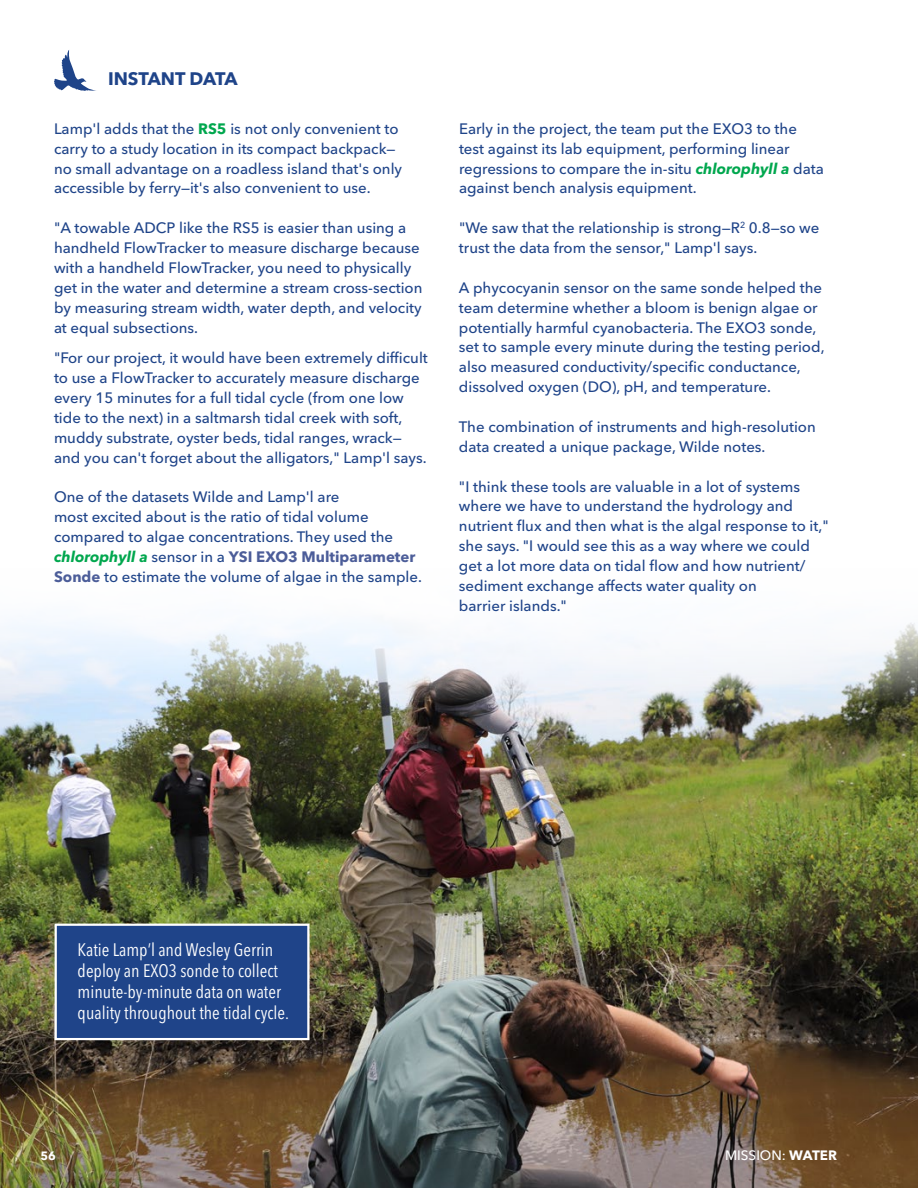
<style>
.page{position:relative;width:918px;height:1188px;background:#fff}
.page>*{position:absolute;margin:0;border:0;box-sizing:border-box;transform-origin:0 0}
.t1{font:condensed 18px/21px "Avenir Next LT Pro";color:#fff}
.t2{font:700 18px "Avenir Next LT Pro";letter-spacing:-.01em;color:#1f4489}
.t3{font:500 15px/19.8px "Avenir Next LT Pro";color:#1f4489}
.t4{font:500 13.5px "Avenir Next LT Pro";color:#fff}
.t5{font:700 12px "Avenir Next LT Pro";color:#fff}
.s1{font-weight:700;color:#00a74e}
.s2{font-weight:700;font-style:italic;color:#00a74e}
.s3{font-weight:700;color:#4c5d99}
.s4{font-weight:700}
</style>
<div class="page">
<img style="left:0;top:622px;width:918px;height:566px">
<div style="left:55px;top:924px;width:255px;height:116px;background:#1f4489;border:2px solid #fff"></div>
<svg style="left:54px;top:50px;width:42px;height:41px"></svg>
<p class="t2" style="left:108px;top:68px;width:131px">INSTANT DATA</p>
<p class="t3" style="left:54px;top:119px;width:350px">Lamp'l adds that the <span class="s1">RS5</span> is not only convenient to carry to a study location in its compact backpack— no small advantage on a roadless island that's only accessible by ferry—it's also convenient to use.</p>
<p class="t3" style="left:54px;top:218px;width:370px">"A towable ADCP like the RS5 is easier than using a handheld FlowTracker to measure discharge because with a handheld FlowTracker, you need to physically get in the water and determine a stream cross-section by measuring stream width, water depth, and velocity at equal subsections.</p>
<p class="t3" style="left:54px;top:348px;width:375px">"For our project, it would have been extremely difficult to use a FlowTracker to accurately measure discharge every 15 minutes for a full tidal cycle (from one low tide to the next) in a saltmarsh tidal creek with soft, muddy substrate, oyster beds, tidal ranges, wrack— and you can't forget about the alligators," Lamp'l says.</p>
<p class="t3" style="left:54px;top:487px;width:369px">One of the datasets Wilde and Lamp'l are<br>most excited about is the ratio of tidal volume compared to algae concentrations. They used the <span class="s2">chlorophyll a</span> sensor in a <span class="s3">YSI EXO3 Multiparameter Sonde</span> to estimate the volume of algae in the sample.</p>
<p class="t3" style="left:459px;top:119px;width:366px">Early in the project, the team put the EXO3 to the test against its lab equipment, performing linear regressions to compare the in-situ <span class="s2">chlorophyll a</span> data against bench analysis equipment.</p>
<p class="t3" style="left:459px;top:218px;width:362px">"We saw that the relationship is strong—R<sup>2</sup> 0.8—so we trust the data from the sensor," Lamp'l says.</p>
<p class="t3" style="left:459px;top:278px;width:367px">A phycocyanin sensor on the same sonde helped the team determine whether a bloom is benign algae or potentially harmful cyanobacteria. The EXO3 sonde, set to sample every minute during the testing period, also measured conductivity/specific conductance, dissolved oxygen (DO), pH, and temperature.</p>
<p class="t3" style="left:459px;top:417px;width:358px">The combination of instruments and high-resolution data created a unique package, Wilde notes.</p>
<p class="t3" style="left:459px;top:476px;width:371px">"I think these tools are valuable in a lot of systems where we have to understand the hydrology and nutrient flux and then what is the algal response to it," she says. "I would see this as a way where we could get a lot more data on tidal flow and how nutrient/ sediment exchange affects water quality on<br>barrier islands."</p>
<p class="t1" style="left:78px;top:939px;width:213px">Katie Lamp’l and Wesley Gerrin deploy an EXO3 sonde to collect minute-by-minute data on water quality throughout the tidal cycle.</p>
<p class="t5" style="left:40px;top:1148px;width:17px">56</p>
<p class="t4" style="left:725px;top:1147px;width:113px">MISSION: <span class="s4">WATER</span></p>
</div>
